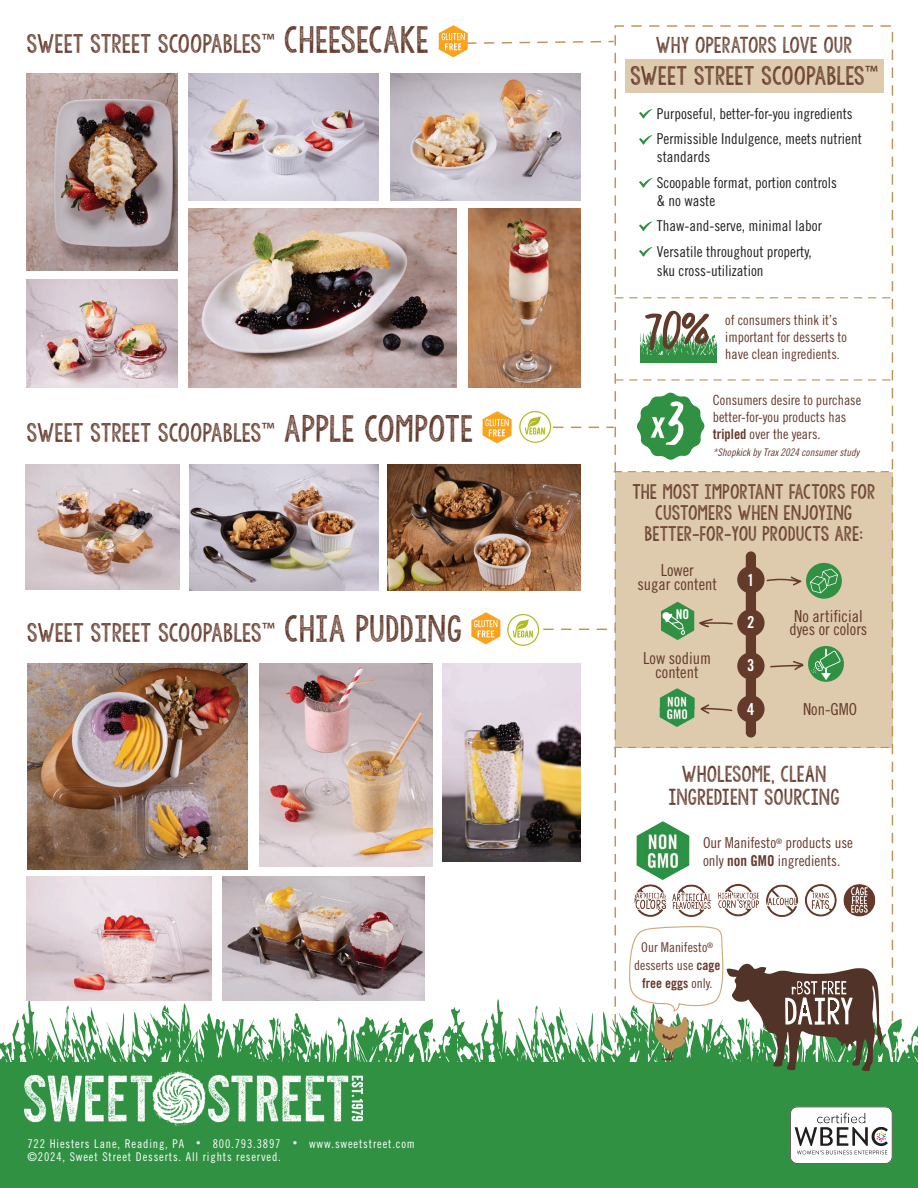
<style>
.page{position:relative;width:918px;height:1188px;background:#fff}
.page>*{position:absolute;margin:0;border:0;box-sizing:border-box;transform-origin:0 0}
.t1{font:52.65px "Elly Handwriting";color:#643a2b}
.t2{font:21px "KG Allof Me";color:#643a2b}
.t3{font:18px/22.5px "KG Allof Me";color:#643a2b;text-align:center}
.t4{font:16.5px/21px "KG Allof Me";color:#643a2b;text-align:center}
.t5{font:16.5px/13.5px "Trade Gothic Cond Eighteen";color:#643a2b;text-align:center}
.t6{font:16.5px "Trade Gothic LT Std Bd Cn 20";color:#fff}
.t7{font:15px/25.5px "Trade Gothic Cond Eighteen";color:#231f20}
.t8{font:15px/18px "Trade Gothic Cond Eighteen";color:#643a2b}
.t9{font:14.1px/16.8px "Trade Gothic Cond Eighteen";color:#643a2b}
.t10{font:13.5px/18px "Trade Gothic Cond Eighteen";color:#643a2b;text-align:center}
.t11{font:13.5px "Trade Gothic Bold Cond Twenty";color:#643a2b}
.t12{font:13.5px "Trade Gothic Bold Cond Twenty";color:#fff}
.t13{font:12px/13.5px "Trade Gothic Cond Eighteen";letter-spacing:.07em;color:#fff}
.t14{font:10.5px "Trade Gothic Cond Eighteen Obl";color:#643a2b}
.s1{font-size:30px}
.s2{font-size:9px}
.s3{font-family:"Trade Gothic Bold Cond Twenty"}
.s4{font-family:"Trade Gothic Cond Eighteen"}
</style>
<div class="page">
<div style="left:625px;top:59px;width:258px;height:33px;background:#decaad"></div>
<div style="left:0;top:1062px;width:918px;height:126px;background:#309143"></div>
<svg style="left:0;top:999px;width:450px;height:106px"></svg>
<svg style="left:433px;top:1093px;width:17px;height:12px"></svg>
<svg style="left:450px;top:999px;width:468px;height:63px"></svg>
<svg style="left:790px;top:1107px;width:102px;height:57px;background:#d7d7d6"></svg>
<svg style="left:283px;top:1060px;width:2px;height:9px"></svg>
<svg style="left:259px;top:1064px;width:10px;height:7px"></svg>
<svg style="left:101px;top:1057px;width:17px;height:14px"></svg>
<svg style="left:192px;top:1059px;width:10px;height:12px"></svg>
<svg style="left:128px;top:1061px;width:5px;height:10px"></svg>
<svg style="left:303px;top:1059px;width:23px;height:12px"></svg>
<svg style="left:347px;top:1062px;width:7px;height:9px"></svg>
<svg style="left:40px;top:1042px;width:47px;height:29px"></svg>
<svg style="left:509px;top:1049px;width:47px;height:13px"></svg>
<img style="left:25px;top:1071px;width:337px;height:56px">
<img style="left:27px;top:73px;width:150px;height:198px">
<div style="left:640px;top:355px;width:76px;height:8px;background:#309143"></div>
<svg style="left:640px;top:331px;width:76px;height:24px"></svg>
<svg style="left:615px;top:297px;width:276px;height:1px"></svg>
<svg style="left:615px;top:379px;width:277px;height:2px"></svg>
<svg style="left:614px;top:471px;width:275px;height:1px"></svg>
<svg style="left:639px;top:109px;width:13px;height:10px"></svg>
<svg style="left:639px;top:135px;width:13px;height:10px"></svg>
<svg style="left:639px;top:178px;width:13px;height:10px"></svg>
<svg style="left:639px;top:222px;width:13px;height:9px"></svg>
<svg style="left:639px;top:247px;width:13px;height:10px"></svg>
<img style="left:636px;top:821px;width:54px;height:59px">
<svg style="left:628px;top:926px;width:255px;height:146px"></svg>
<img style="left:634px;top:883px;width:242px;height:34px">
<svg style="left:637px;top:392px;width:68px;height:68px"></svg>
<div style="left:615px;top:472px;width:278px;height:276px;background:#decaad"></div>
<div style="left:746px;top:551px;width:10px;height:187px;background:#643a2b;border-radius:5px"></div>
<div style="left:737px;top:566px;width:28px;height:27px;background:#643a2b;border-radius:50%"></div>
<div style="left:737px;top:609px;width:28px;height:28px;background:#643a2b;border-radius:50%"></div>
<div style="left:737px;top:652px;width:28px;height:28px;background:#643a2b;border-radius:50%"></div>
<div style="left:737px;top:695px;width:28px;height:28px;background:#643a2b;border-radius:50%"></div>
<img style="left:659px;top:688px;width:36px;height:39px">
<div style="left:808px;top:646px;width:36px;height:36px;background:#309143;border-radius:50%"></div>
<svg style="left:811px;top:649px;width:30px;height:31px"></svg>
<div style="left:806px;top:563px;width:36px;height:36px;background:#309143;border-radius:50%"></div>
<svg style="left:810px;top:569px;width:28px;height:24px"></svg>
<svg style="left:766px;top:576px;width:36px;height:10px"></svg>
<svg style="left:661px;top:602px;width:72px;height:38px"></svg>
<svg style="left:770px;top:661px;width:34px;height:9px"></svg>
<svg style="left:700px;top:704px;width:33px;height:10px"></svg>
<img style="left:189px;top:74px;width:190px;height:126px">
<img style="left:391px;top:74px;width:190px;height:127px">
<img style="left:27px;top:279px;width:150px;height:108px">
<img style="left:469px;top:209px;width:112px;height:178px">
<img style="left:189px;top:209px;width:268px;height:178px">
<img style="left:25px;top:464px;width:155px;height:126px">
<img style="left:190px;top:464px;width:189px;height:126px">
<img style="left:387px;top:464px;width:194px;height:126px">
<img style="left:260px;top:664px;width:172px;height:203px">
<img style="left:443px;top:663px;width:138px;height:199px">
<img style="left:28px;top:663px;width:220px;height:206px">
<img style="left:223px;top:876px;width:201px;height:125px">
<img style="left:27px;top:877px;width:184px;height:123px">
<svg style="left:439px;top:25px;width:176px;height:32px"></svg>
<svg style="left:483px;top:411px;width:29px;height:32px"></svg>
<svg style="left:519px;top:411px;width:95px;height:32px"></svg>
<svg style="left:471px;top:612px;width:144px;height:34px"></svg>
<h2 class="t2" style="left:27px;top:29px;width:404px">SWEET STREET SCOOPABLES<sup>™</sup> <span class="s1">CHEESECAKE</span></h2>
<h2 class="t2" style="left:27px;top:418px;width:448px">SWEET STREET SCOOPABLES<sup>™</sup> <span class="s1">APPLE COMPOTE</span></h2>
<h2 class="t2" style="left:27px;top:618px;width:437px">SWEET STREET SCOOPABLES<sup>™</sup> <span class="s1">CHIA PUDDING</span></h2>
<p class="t13" style="left:27px;top:1137px;width:389px">722 Hiesters Lane, Reading, PA <span class="s2">•</span> 800.793.3897 <span class="s2">•</span> www.sweetstreet.com ©2024, Sweet Street Desserts. All rights reserved.</p>
<p class="t3" style="left:656px;top:34px;width:198px">WHY OPERATORS LOVE OUR</p>
<h2 class="t2" style="left:630px;top:61px;width:249px">SWEET STREET SCOOPABLES<sup>™</sup></h2>
<p class="t7" style="left:657px;top:100px;width:206px">Purposeful, better-for-you ingredients<br>Permissible Indulgence, meets nutrient</p>
<p class="t7" style="left:657px;top:144px;width:181px">standards<br>Scoopable format, portion controls</p>
<p class="t7" style="left:657px;top:187px;width:166px">&amp; no waste<br>Thaw-and-serve, minimal labor<br>Versatile throughout property,</p>
<p class="t7" style="left:657px;top:258px;width:108px">sku cross-utilization</p>
<p class="t9" style="left:725px;top:312px;width:123px">of consumers think it’s important for desserts to have clean ingredients.</p>
<h1 class="t1" style="left:645px;top:298px;width:66px">70%</h1>
<p class="t9" style="left:713px;top:392px;width:150px">Consumers desire to purchase better-for-you products has <span class="s3">tripled</span> over the years.</p>
<p class="t14" style="left:713px;top:446px;width:148px">*Shopkick by Trax 2024 consumer study</p>
<p class="t4" style="left:632px;top:482px;width:244px">THE MOST IMPORTANT FACTORS FOR<br>CUSTOMERS WHEN ENJOYING<br>BETTER-FOR-YOU PRODUCTS ARE:</p>
<p class="t6" style="left:747px;top:570px;width:9px">1</p>
<p class="t6" style="left:747px;top:612px;width:9px">2</p>
<p class="t6" style="left:747px;top:655px;width:9px">3</p>
<p class="t6" style="left:747px;top:699px;width:9px">4</p>
<p class="t5" style="left:637px;top:563px;width:81px">Lower<br>sugar content</p>
<p class="t12" style="left:676px;top:605px;width:15px">NO</p>
<p class="t5" style="left:789px;top:609px;width:79px;text-align:left">No artificial dyes or colors</p>
<p class="t5" style="left:643px;top:651px;width:69px">Low sodium content</p>
<p class="t5" style="left:803px;top:703px;width:56px">Non-GMO</p>
<p class="t3" style="left:668px;top:764px;width:173px">WHOLESOME, CLEAN<br>INGREDIENT SOURCING</p>
<p class="t8" style="left:703px;top:834px;width:152px">Our Manifesto<sup>®</sup> products use only <span class="s3">non GMO</span> ingredients.</p>
<p class="t10" style="left:634px;top:938px;width:88px">Our Manifesto<sup>® </sup>desserts use <span class="s3">cage</span></p>
<p class="t11" style="left:642px;top:975px;width:72px">free eggs <span class="s4">only.</span></p>
</div>
